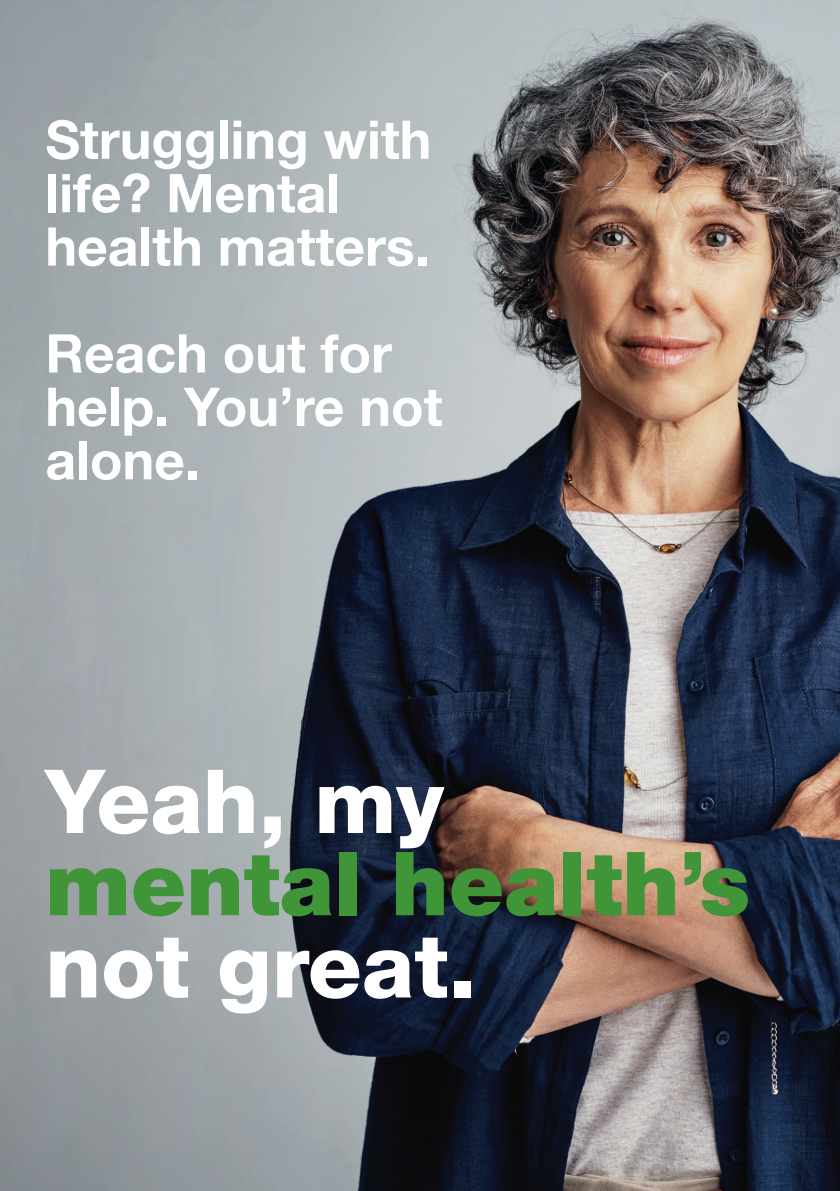
<style>
.page{position:relative;width:840px;height:1191px;background:#fff}
.page>*{position:absolute;margin:0;border:0;box-sizing:border-box;transform-origin:0 0}
.t1{font:800 88.4px "Helvetica Neue LT Std";color:#fff}
.t2{font:900 88.4px "Helvetica Neue LT Std";color:#3f9537}
.t3{font:700 53.4px/53.4px "Helvetica Neue LT Std";color:#fff}
</style>
<div class="page">
<img style="left:0;top:0;width:839px;height:1191px">
<p class="t3" style="left:45px;top:112px;width:387px">Struggling with life? Mental health matters.</p>
<p class="t3" style="left:45px;top:325px;width:398px">Reach out for help. You’re not alone.</p>
<h1 class="t1" style="left:45px;top:749px;width:400px">Yeah, my</h1>
<h1 class="t2" style="left:45px;top:831px;width:705px">mental health’s</h1>
<h1 class="t1" style="left:45px;top:913px;width:432px">not great.</h1>
</div>
